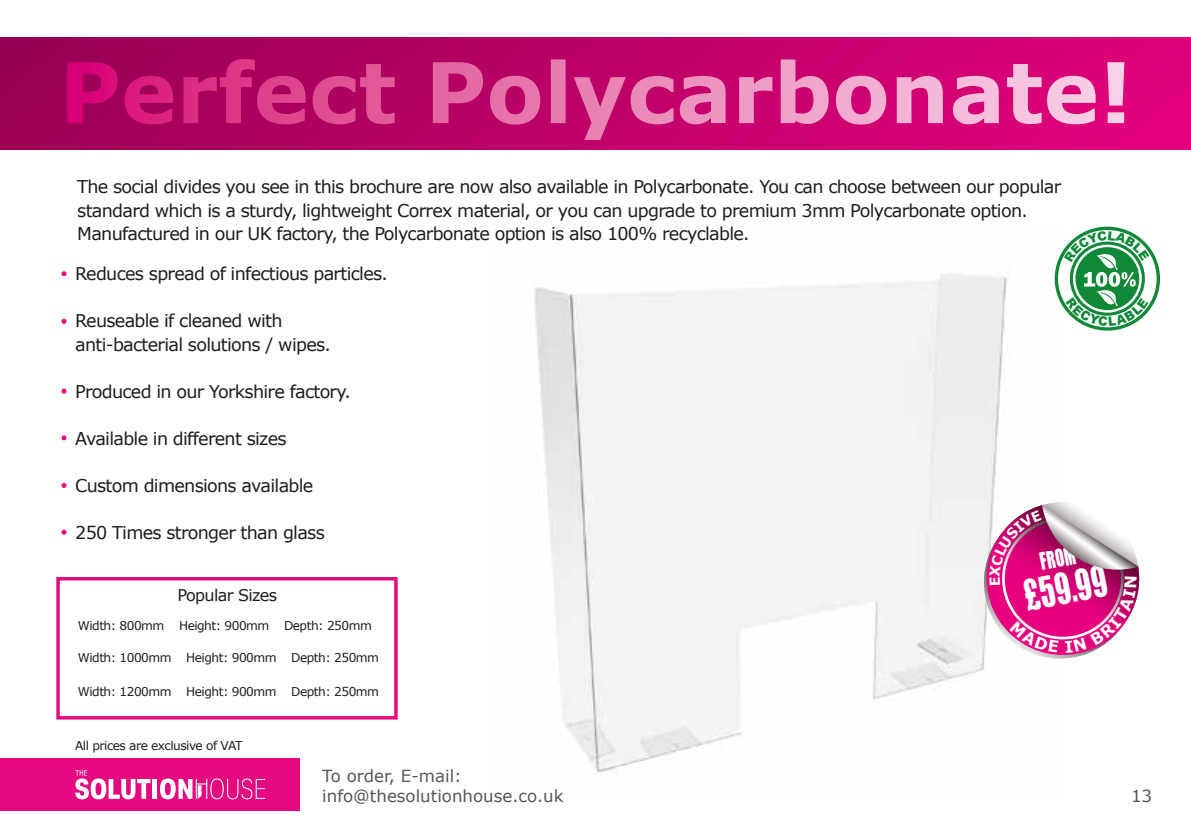
<style>
.page{position:relative;width:1191px;height:840px;background:#fff}
.page>*{position:absolute;margin:0;border:0;box-sizing:border-box;transform-origin:0 0}
.t1{font:39px "Impact";color:#fff;scale:.73 1}
.t2{font:22px "Impact";color:#fff;scale:.73 1}
.t3{font:17.6px/23.4px "Verdana";letter-spacing:-.04em;color:#1d1d1b}
.t4{font:16.6px/20px "Verdana";color:#555657}
.t5{font:16px "Verdana";letter-spacing:-.04em;color:#1d1d1b}
.t6{font:12.2px "Verdana";letter-spacing:-.04em;color:#1d1d1b}
</style>
<div class="page">
<img style="left:534px;top:273px;width:474px;height:502px">
<svg style="left:61px;top:319px;width:5px;height:5px"></svg>
<svg style="left:61px;top:271px;width:5px;height:5px"></svg>
<svg style="left:61px;top:388px;width:5px;height:5px"></svg>
<svg style="left:61px;top:435px;width:5px;height:5px"></svg>
<svg style="left:61px;top:483px;width:5px;height:4px"></svg>
<svg style="left:61px;top:529px;width:5px;height:5px"></svg>
<div style="left:56px;top:576px;width:341px;height:143px;border:3px solid #e5087e"></div>
<svg style="left:0;top:38px;width:1191px;height:112px"></svg>
<div style="left:0;top:757px;width:300px;height:53px;background:#e5087e"></div>
<div style="left:152px;top:778px;width:5px;height:20px;background:#fff"></div>
<svg style="left:75px;top:770px;width:75px;height:28px"></svg>
<svg style="left:160px;top:778px;width:105px;height:20px"></svg>
<svg style="left:739px;top:59px;width:385px;height:65px"></svg>
<svg style="left:980px;top:502px;width:160px;height:159px"></svg>
<svg style="left:1054px;top:226px;width:106px;height:104px"></svg>
<p class="t3" style="left:77px;top:175px;width:985px">The social divides you see in this brochure are now also available in Polycarbonate. You can choose between our popular standard which is a sturdy, lightweight Correx material, or you can upgrade to premium 3mm Polycarbonate option.<br>Manufactured in our UK factory, the Polycarbonate option is also 100% recyclable.</p>
<p class="t3" style="left:75px;top:262px;width:314px">Reduces spread of infectious particles.</p>
<p class="t3" style="left:75px;top:309px;width:257px">Reuseable if cleaned with anti-bacterial solutions / wipes.</p>
<p class="t3" style="left:75px;top:380px;width:277px">Produced in our Yorkshire factory.</p>
<p class="t3" style="left:75px;top:427px;width:213px">Available in different sizes</p>
<p class="t3" style="left:75px;top:474px;width:240px">Custom dimensions available</p>
<p class="t3" style="left:75px;top:521px;width:251px">250 Times stronger than glass</p>
<p class="t5" style="left:177px;top:584px;width:101px">Popular Sizes</p>
<p class="t6" style="left:78px;top:617px;width:295px">Width: 800mm Height: 900mm Depth: 250mm</p>
<p class="t6" style="left:78px;top:649px;width:303px">Width: 1000mm Height: 900mm Depth: 250mm</p>
<p class="t6" style="left:78px;top:683px;width:303px">Width: 1200mm Height: 900mm Depth: 250mm</p>
<p class="t6" style="left:75px;top:737px;width:169px">All prices are exclusive of VAT</p>
<p class="t4" style="left:322px;top:766px;width:243px">To order, E-mail: info@thesolutionhouse.co.uk</p>
<p class="t2" style="left:1037px;top:544px;width:51px;rotate:-11deg">FROM</p>
<h1 class="t1" style="left:1018px;top:566px;width:116px;rotate:-11deg">£59.99</h1>
<p class="t4" style="left:1131px;top:785px;width:23px">13</p>
</div>
